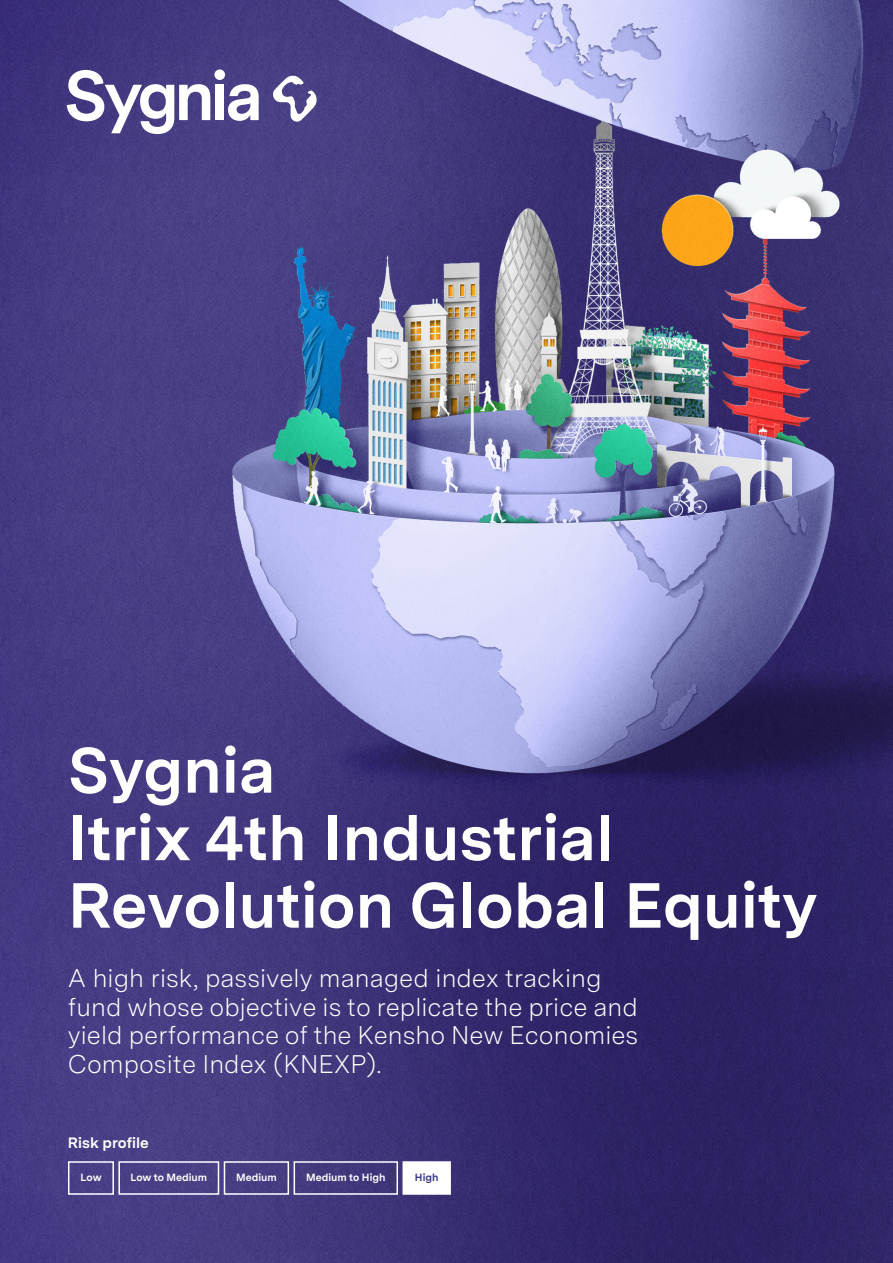
<style>
.page{position:relative;width:893px;height:1263px;background:#fff}
.page>*{position:absolute;margin:0;border:0;box-sizing:border-box;transform-origin:0 0}
.t1{font:700 63.6px/67.5px "Sygnia Messina Sans";color:#fff}
.t2{font:300 25.5px/28.5px "Sygnia Messina Sans";color:#fff}
.t3{font:700 15px "Sygnia Messina Sans";color:#fff}
.t4{font:700 10.5px "Sygnia Messina Sans";color:#fff}
.t5{font:700 10.5px "Sygnia Messina Sans";color:#33348b}
</style>
<div class="page">
<img style="left:0;top:0;width:893px;height:1263px">
<div style="left:215px;top:85px;width:9px;height:35px;background:#fff"></div>
<svg style="left:228px;top:84px;width:31px;height:37px"></svg>
<div style="left:214px;top:69px;width:11px;height:11px;background:#fff;border-radius:50%"></div>
<svg style="left:67px;top:70px;width:143px;height:64px"></svg>
<svg style="left:272px;top:75px;width:46px;height:47px"></svg>
<div style="left:224px;top:1161px;width:65px;height:34px;border:2px solid #fff"></div>
<div style="left:68px;top:1161px;width:46px;height:34px;border:2px solid #fff"></div>
<div style="left:118px;top:1161px;width:101px;height:34px;border:2px solid #fff"></div>
<div style="left:294px;top:1161px;width:104px;height:34px;border:2px solid #fff"></div>
<div style="left:403px;top:1162px;width:47px;height:32px;background:#fff"></div>
<div style="left:402px;top:1161px;width:49px;height:34px;border:2px solid #fff"></div>
<h1 class="t1" style="left:68px;top:735px;width:751px">Sygnia<br>Itrix 4th Industrial<br>Revolution Global Equity</h1>
<p class="t2" style="left:68px;top:964px;width:572px">A high risk, passively managed index tracking fund whose objective is to replicate the price and yield performance of the Kensho New Economies Composite Index (KNEXP).</p>
<p class="t3" style="left:68px;top:1132px;width:82px">Risk profile</p>
<p class="t4" style="left:81px;top:1170px;width:23px">Low</p>
<p class="t4" style="left:130px;top:1170px;width:78px">Low to Medium</p>
<p class="t4" style="left:236px;top:1170px;width:42px">Medium</p>
<p class="t4" style="left:306px;top:1170px;width:81px">Medium to High</p>
<p class="t5" style="left:415px;top:1170px;width:25px">High</p>
</div>
